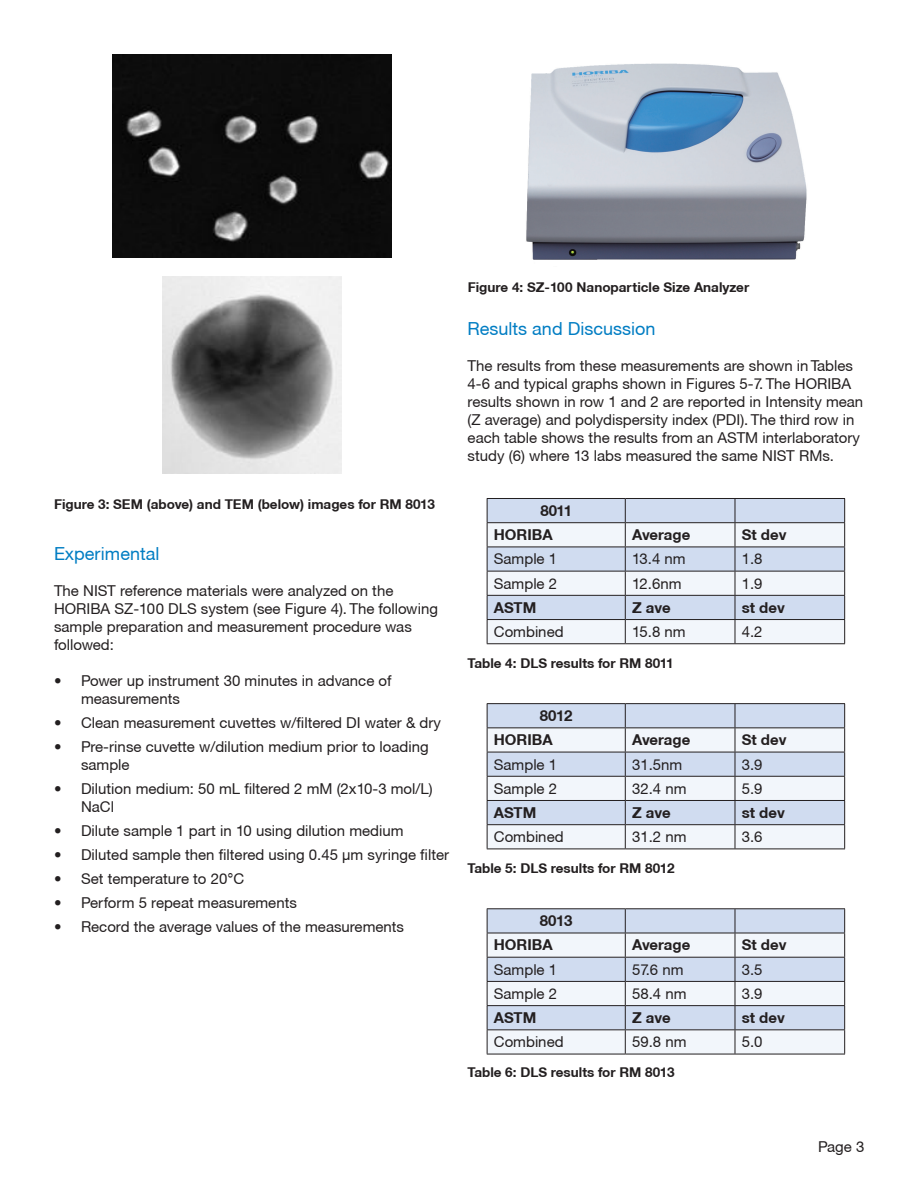
<style>
.page{position:relative;width:918px;height:1188px;background:#fff}
.page>*{position:absolute;margin:0;border:0;box-sizing:border-box;transform-origin:0 0}
.t1{font:18px "Helvetica Neue CE";color:#007dc3}
.t2{font:15px/18px "Helvetica Neue CE";color:#231f20}
.t3{font:700 15px "Helvetica Neue CE";color:#231f20}
.t4{font:700 13.5px "Helvetica Neue CE";color:#231f20}
</style>
<div class="page">
<hr style="left:487px;top:498px;width:138px;height:1px;background:#231f20">
<hr style="left:625px;top:498px;width:110px;height:1px;background:#231f20">
<hr style="left:735px;top:498px;width:110px;height:1px;background:#231f20">
<svg style="left:487px;top:499px;width:358px;height:144px"></svg>
<hr style="left:487px;top:643px;width:138px;height:1px;background:#231f20">
<hr style="left:625px;top:643px;width:110px;height:1px;background:#231f20">
<hr style="left:735px;top:643px;width:110px;height:1px;background:#231f20">
<hr style="left:487px;top:703px;width:138px;height:1px;background:#231f20">
<hr style="left:625px;top:703px;width:110px;height:1px;background:#231f20">
<hr style="left:735px;top:703px;width:110px;height:1px;background:#231f20">
<svg style="left:487px;top:704px;width:358px;height:145px"></svg>
<hr style="left:487px;top:849px;width:138px;height:1px;background:#231f20">
<hr style="left:625px;top:849px;width:110px;height:1px;background:#231f20">
<hr style="left:735px;top:849px;width:110px;height:1px;background:#231f20">
<hr style="left:487px;top:908px;width:138px;height:1px;background:#231f20">
<hr style="left:625px;top:908px;width:110px;height:1px;background:#231f20">
<hr style="left:735px;top:908px;width:110px;height:1px;background:#231f20">
<svg style="left:487px;top:909px;width:358px;height:145px"></svg>
<hr style="left:487px;top:1054px;width:138px;height:1px;background:#231f20">
<hr style="left:625px;top:1054px;width:110px;height:1px;background:#231f20">
<hr style="left:735px;top:1054px;width:110px;height:1px;background:#231f20">
<img style="left:113px;top:54px;width:279px;height:204px">
<img style="left:163px;top:276px;width:179px;height:197px">
<img style="left:526px;top:63px;width:281px;height:197px">
<p class="t4" style="left:54px;top:495px;width:382px">Figure 3: SEM (above) and TEM (below) images for RM 8013</p>
<p class="t1" style="left:54px;top:543px;width:107px">Experimental</p>
<p class="t2" style="left:54px;top:582px;width:385px">The NIST reference materials were analyzed on the HORIBA SZ-100 DLS system (see Figure 4). The following sample preparation and measurement procedure was followed:</p>
<p class="t2" style="left:81px;top:672px;width:312px;text-indent:-27px">• Power up instrument 30 minutes in advance of measurements</p>
<p class="t2" style="left:54px;top:714px;width:389px">• Clean measurement cuvettes w/filtered DI water &amp; dry</p>
<p class="t2" style="left:81px;top:738px;width:349px;text-indent:-27px">• Pre-rinse cuvette w/dilution medium prior to loading sample</p>
<p class="t2" style="left:81px;top:780px;width:353px;text-indent:-27px">• Dilution medium: 50 mL filtered 2 mM (2x10-3 mol/L)<br>NaCl</p>
<p class="t2" style="left:54px;top:822px;width:351px">• Dilute sample 1 part in 10 using dilution medium</p>
<p class="t2" style="left:54px;top:846px;width:397px">• Diluted sample then filtered using 0.45 µm syringe filter</p>
<p class="t2" style="left:54px;top:870px;width:192px">• Set temperature to 20°C</p>
<p class="t2" style="left:54px;top:894px;width:244px">• Perform 5 repeat measurements</p>
<p class="t2" style="left:54px;top:918px;width:352px">• Record the average values of the measurements</p>
<p class="t4" style="left:468px;top:279px;width:283px">Figure 4: SZ-100 Nanoparticle Size Analyzer</p>
<p class="t1" style="left:468px;top:318px;width:189px">Results and Discussion</p>
<p class="t2" style="left:468px;top:357px;width:397px">The results from these measurements are shown in Tables 4-6 and typical graphs shown in Figures 5-7. The HORIBA results shown in row 1 and 2 are reported in Intensity mean (Z average) and polydispersity index (PDI). The third row in each table shows the results from an ASTM interlaboratory study (6) where 13 labs measured the same NIST RMs.</p>
<p class="t3" style="left:540px;top:501px;width:33px">8011</p>
<p class="t3" style="left:494px;top:526px;width:60px">HORIBA</p>
<p class="t3" style="left:632px;top:526px;width:60px">Average</p>
<p class="t3" style="left:742px;top:526px;width:46px">St dev</p>
<p class="t2" style="left:494px;top:550px;width:65px">Sample 1</p>
<p class="t2" style="left:632px;top:550px;width:55px">13.4 nm</p>
<p class="t2" style="left:742px;top:550px;width:22px">1.8</p>
<p class="t2" style="left:494px;top:574px;width:65px">Sample 2</p>
<p class="t2" style="left:632px;top:574px;width:51px">12.6nm</p>
<p class="t2" style="left:742px;top:574px;width:22px">1.9</p>
<p class="t3" style="left:494px;top:598px;width:44px">ASTM</p>
<p class="t3" style="left:632px;top:598px;width:40px">Z ave</p>
<p class="t3" style="left:742px;top:598px;width:45px">st dev</p>
<p class="t2" style="left:494px;top:623px;width:71px">Combined</p>
<p class="t2" style="left:632px;top:623px;width:55px">15.8 nm</p>
<p class="t2" style="left:742px;top:623px;width:22px">4.2</p>
<p class="t4" style="left:468px;top:655px;width:208px">Table 4: DLS results for RM 8011</p>
<p class="t3" style="left:540px;top:706px;width:34px">8012</p>
<p class="t3" style="left:494px;top:731px;width:60px">HORIBA</p>
<p class="t3" style="left:632px;top:731px;width:60px">Average</p>
<p class="t3" style="left:742px;top:731px;width:46px">St dev</p>
<p class="t2" style="left:494px;top:755px;width:65px">Sample 1</p>
<p class="t2" style="left:632px;top:755px;width:52px">31.5nm</p>
<p class="t2" style="left:742px;top:755px;width:22px">3.9</p>
<p class="t2" style="left:494px;top:780px;width:65px">Sample 2</p>
<p class="t2" style="left:632px;top:780px;width:56px">32.4 nm</p>
<p class="t2" style="left:742px;top:780px;width:22px">5.9</p>
<p class="t3" style="left:494px;top:803px;width:44px">ASTM</p>
<p class="t3" style="left:632px;top:803px;width:40px">Z ave</p>
<p class="t3" style="left:742px;top:803px;width:45px">st dev</p>
<p class="t2" style="left:494px;top:828px;width:71px">Combined</p>
<p class="t2" style="left:632px;top:828px;width:56px">31.2 nm</p>
<p class="t2" style="left:742px;top:828px;width:22px">3.6</p>
<p class="t4" style="left:468px;top:860px;width:208px">Table 5: DLS results for RM 8012</p>
<p class="t3" style="left:540px;top:912px;width:34px">8013</p>
<p class="t3" style="left:494px;top:936px;width:60px">HORIBA</p>
<p class="t3" style="left:632px;top:936px;width:60px">Average</p>
<p class="t3" style="left:742px;top:936px;width:46px">St dev</p>
<p class="t2" style="left:494px;top:960px;width:65px">Sample 1</p>
<p class="t2" style="left:632px;top:960px;width:53px">57.6 nm</p>
<p class="t2" style="left:742px;top:960px;width:22px">3.5</p>
<p class="t2" style="left:494px;top:985px;width:65px">Sample 2</p>
<p class="t2" style="left:632px;top:985px;width:56px">58.4 nm</p>
<p class="t2" style="left:742px;top:985px;width:22px">3.9</p>
<p class="t3" style="left:494px;top:1008px;width:44px">ASTM</p>
<p class="t3" style="left:632px;top:1008px;width:40px">Z ave</p>
<p class="t3" style="left:742px;top:1008px;width:45px">st dev</p>
<p class="t2" style="left:494px;top:1033px;width:71px">Combined</p>
<p class="t2" style="left:632px;top:1033px;width:56px">59.8 nm</p>
<p class="t2" style="left:742px;top:1033px;width:22px">5.0</p>
<p class="t4" style="left:468px;top:1064px;width:208px">Table 6: DLS results for RM 8013</p>
<p class="t2" style="left:818px;top:1138px;width:48px">Page 3</p>
</div>
